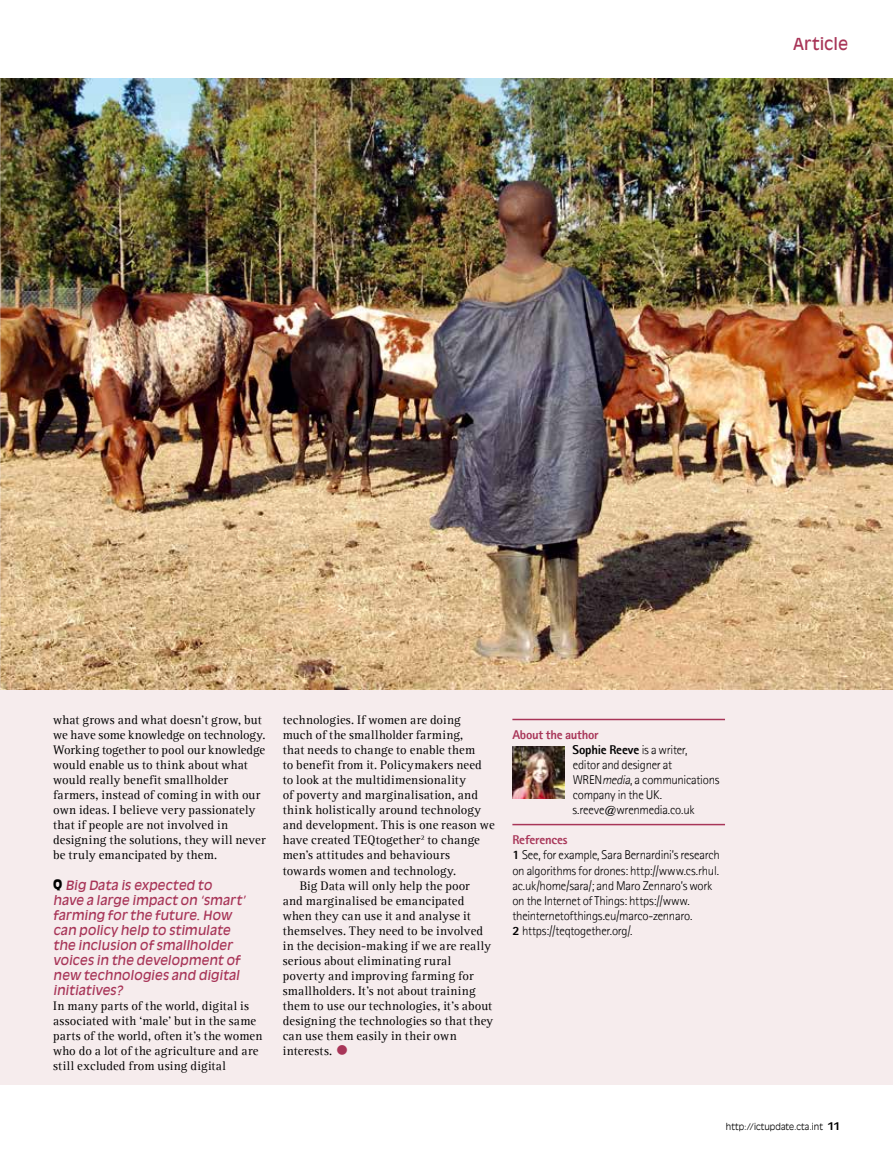
<style>
.page{position:relative;width:893px;height:1149px;background:#fff}
.page>*{position:absolute;margin:0;border:0;box-sizing:border-box;transform-origin:0 0}
.t1{font:16.5px "Antique Olive LT";letter-spacing:.01em;color:#a83558}
.t2{font:12.75px/15px "Agfa Rotis Serif";letter-spacing:.01em;color:#000}
.t3{font:300 12.75px/15px "Agfa Rotis Sans Serif";letter-spacing:-.02em;color:#000}
.t4{font:12.75px/15px "Antique Olive LT";color:#a83558}
.t5{font:300 9px "Antique Olive LT";letter-spacing:.005em;color:#000}
.s1{font-weight:900;color:#000}
.s2{font-size:27px;color:#a83558}
.s3{font-weight:800;color:#a83558}
.s4{font-weight:800}
.s5{font-style:italic}
.s6{font-weight:700;font-size:10.5px}
</style>
<div class="page">
<div style="left:0;top:538px;width:893px;height:546px;background:#f6eced"></div>
<img style="left:0;top:79px;width:893px;height:610px">
<hr style="left:512px;top:718px;width:213px;height:2px;background:#a83558">
<img style="left:512px;top:746px;width:52px;height:52px">
<hr style="left:512px;top:823px;width:213px;height:2px;background:#a83558">
<p class="t1" style="left:793px;top:34px;width:57px">Article</p>
<p class="t2" style="left:53px;top:712px;width:214px">what grows and what doesn’t grow, but we have some knowledge on technology.<br>Working together to pool our knowledge would enable us to think about what would really benefit smallholder farmers, instead of coming in with our own ideas. I believe very passionately that if people are not involved in designing the solutions, they will never be truly emancipated by them.</p>
<p class="t4" style="left:53px;top:877px;width:196px"><span class="s1">Q</span> Big Data is expected to have a large impact on ‘smart’ farming for the future.How can policy help to stimulate the inclusion of smallholder voices in the development of new technologies and digital initiatives?</p>
<p class="t2" style="left:53px;top:997px;width:211px">In many parts of the world, digital is associated with ‘male’ but in the same parts of the world, often it’s the women who do a lot of the agriculture and are still excluded from using digital</p>
<p class="t2" style="left:283px;top:712px;width:180px">technologies. If women are doing</p>
<p class="t2" style="left:283px;top:727px;width:182px">much of the smallholder farming,</p>
<p class="t2" style="left:283px;top:742px;width:194px">that needs to change to enable them</p>
<p class="t2" style="left:283px;top:757px;width:201px">to benefit from it. Policymakers need</p>
<p class="t2" style="left:283px;top:772px;width:185px">to look at the multidimensionality</p>
<p class="t2" style="left:283px;top:787px;width:197px">of poverty and marginalisation, and</p>
<p class="t2" style="left:283px;top:802px;width:200px">think holistically around technology</p>
<p class="t2" style="left:283px;top:817px;width:213px">and development. This is one reason we</p>
<p class="t2" style="left:283px;top:832px;width:199px">have created TEQtogether<sup>2</sup> to change</p>
<p class="t2" style="left:283px;top:847px;width:169px">men’s attitudes and behaviours</p>
<p class="t2" style="left:283px;top:862px;width:175px">towards women and technology.</p>
<p class="t2" style="left:300px;top:877px;width:171px">Big Data will only help the poor</p>
<p class="t2" style="left:283px;top:892px;width:183px">and marginalised be emancipated</p>
<p class="t2" style="left:283px;top:907px;width:190px">when they can use it and analyse it</p>
<p class="t2" style="left:283px;top:922px;width:202px">themselves. They need to be involved</p>
<p class="t2" style="left:283px;top:937px;width:210px">in the decision-making if we are really</p>
<p class="t2" style="left:283px;top:952px;width:170px">serious about eliminating rural</p>
<p class="t2" style="left:283px;top:967px;width:192px">poverty and improving farming for</p>
<p class="t2" style="left:283px;top:982px;width:194px">smallholders. It’s not about training</p>
<p class="t2" style="left:283px;top:997px;width:211px">them to use our technologies, it’s about</p>
<p class="t2" style="left:283px;top:1012px;width:212px">designing the technologies so that they</p>
<p class="t2" style="left:283px;top:1027px;width:176px">can use them easily in their own</p>
<p class="t2" style="left:283px;top:1042px;width:68px">interests. <span class="s2">•</span></p>
<p class="t3" style="left:572px;top:727px;width:149px;text-indent:-60px"><span class="s3">About the author<br></span><span class="s4">Sophie Reeve</span> is a writer,<br>editor and designer at<br>WREN<span class="s5">media</span>, a communications company in the UK. s.reeve@wrenmedia.co.uk</p>
<p class="t3" style="left:512px;top:832px;width:209px"><span class="s3">References<br></span><span class="s4">1</span> See, for example, Sara Bernardini’s research on algorithms for drones: http://www.cs.rhul. ac.uk/home/sara/; and Maro Zennaro’s work on the Internet of Things: https://www. theinternetofthings.eu/marco-zennaro.<br><span class="s4">2</span> https://teqtogether.org/.</p>
<p class="t5" style="left:726px;top:1120px;width:115px">http://ictupdate.cta.int <span class="s6">11</span></p>
</div>
